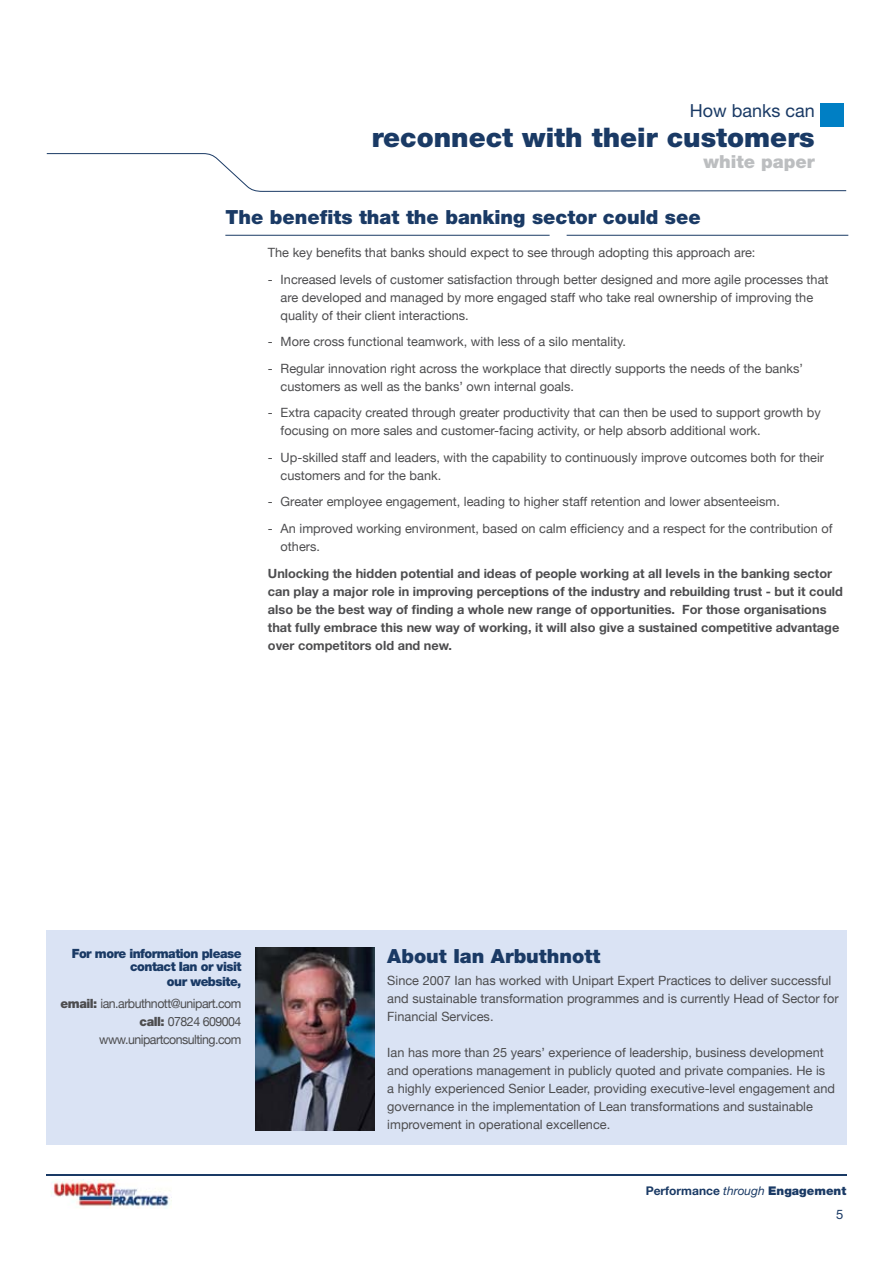
<style>
.page{position:relative;width:893px;height:1263px;background:#fff}
.page>*{position:absolute;margin:0;border:0;box-sizing:border-box;transform-origin:0 0}
.t1{font:900 27px "Helvetica Neue";color:#1a3a65}
.t2{font:900 19.5px "Helvetica Neue";color:#1a3a65}
.t3{font:18px "Helvetica Neue";color:#1a3a65}
.t4{font:900 18px "Helvetica Neue";color:#bcbec0}
.t5{font:13.05px "Helvetica Neue";color:#1a3a65}
.t6{font:12.75px/18px "Helvetica Neue";color:#4d4d4f}
.t7{font:700 12.75px/18px "Helvetica Neue";color:#4d4d4f}
.t8{font:12.75px/22.2px "Helvetica Neue";letter-spacing:-.04em;color:#4d4d4f;text-align:right}
.t9{font:900 12.75px/13.5px "Helvetica Neue";letter-spacing:-.04em;color:#1a3a65;text-align:right}
.t10{font:700 12px "Helvetica Neue";color:#1a3a65}
.s1{font-weight:900;color:#1a3a65}
.s2{font-weight:900}
.s3{font-weight:400;font-style:italic}
</style>
<div class="page">
<div style="left:821px;top:104px;width:23px;height:23px;background:#007fc4"></div>
<svg style="left:46px;top:153px;width:801px;height:39px"></svg>
<hr style="left:46px;top:1174px;width:800px;height:1px;background:#1a3a65">
<img style="left:51px;top:1180px;width:121px;height:29px">
<hr style="left:225px;top:235px;width:325px;height:1px;background:#1a3a65">
<hr style="left:567px;top:235px;width:281px;height:1px;background:#1a3a65">
<div style="left:46px;top:930px;width:801px;height:214px;background:#dae3f4"></div>
<img style="left:256px;top:948px;width:118px;height:182px">
<h3 class="t3" style="left:690px;top:100px;width:127px">How banks can</h3>
<h1 class="t1" style="left:372px;top:122px;width:445px">reconnect with their customers</h1>
<h3 class="t4" style="left:703px;top:151px;width:113px">white paper</h3>
<h2 class="t2" style="left:225px;top:205px;width:477px">The benefits that the banking sector could see</h2>
<p class="t6" style="left:268px;top:245px;width:489px">The key benefits that banks should expect to see through adopting this approach are:</p>
<p class="t6" style="left:281px;top:271px;width:549px;text-indent:-13px">- Increased levels of customer satisfaction through better designed and more agile processes that are developed and managed by more engaged staff who take real ownership of improving the quality of their client interactions.</p>
<p class="t6" style="left:268px;top:334px;width:360px">- More cross functional teamwork, with less of a silo mentality.</p>
<p class="t6" style="left:281px;top:360px;width:524px;text-indent:-13px">- Regular innovation right across the workplace that directly supports the needs of the banks’ customers as well as the banks’ own internal goals.</p>
<p class="t6" style="left:281px;top:405px;width:542px;text-indent:-13px">- Extra capacity created through greater productivity that can then be used to support growth by focusing on more sales and customer-facing activity, or help absorb additional work.</p>
<p class="t6" style="left:281px;top:449px;width:545px;text-indent:-13px">- Up-skilled staff and leaders, with the capability to continuously improve outcomes both for their customers and for the bank.</p>
<p class="t6" style="left:268px;top:494px;width:513px">- Greater employee engagement, leading to higher staff retention and lower absenteeism.</p>
<p class="t6" style="left:281px;top:520px;width:553px;text-indent:-13px">- An improved working environment, based on calm efficiency and a respect for the contribution of others.</p>
<p class="t7" style="left:268px;top:564px;width:577px">Unlocking the hidden potential and ideas of people working at all levels in the banking sector can play a major role in improving perceptions of the industry and rebuilding trust - but it could also be the best way of finding a whole new range of opportunities. For those organisations that fully embrace this new way of working, it will also give a sustained competitive advantage over competitors old and new.</p>
<p class="t9" style="left:72px;top:946px;width:171px">For more information please contact Ian or visit</p>
<p class="t8" style="left:61px;top:971px;width:182px"><span class="s1">our website,<br></span><span class="s2">email:</span> ian.arbuthnott@unipart.com</p>
<p class="t8" style="left:99px;top:1013px;width:144px;line-height:18px"><span class="s2">call:</span> 07824 609004 www.unipartconsulting.com</p>
<h2 class="t2" style="left:387px;top:944px;width:215px">About Ian Arbuthnott</h2>
<p class="t6" style="left:387px;top:972px;width:453px">Since 2007 Ian has worked with Unipart Expert Practices to deliver successful and sustainable transformation programmes and is currently Head of Sector for<br>Financial Services.</p>
<p class="t6" style="left:387px;top:1044px;width:449px">Ian has more than 25 years’ experience of leadership, business development and operations management in publicly quoted and private companies. He is a highly experienced Senior Leader, providing executive-level engagement and governance in the implementation of Lean transformations and sustainable improvement in operational excellence.</p>
<p class="t10" style="left:646px;top:1183px;width:202px">Performance <span class="s3">through</span> <span class="s2">Engagement</span></p>
<p class="t5" style="left:836px;top:1206px;width:9px">5</p>
</div>
